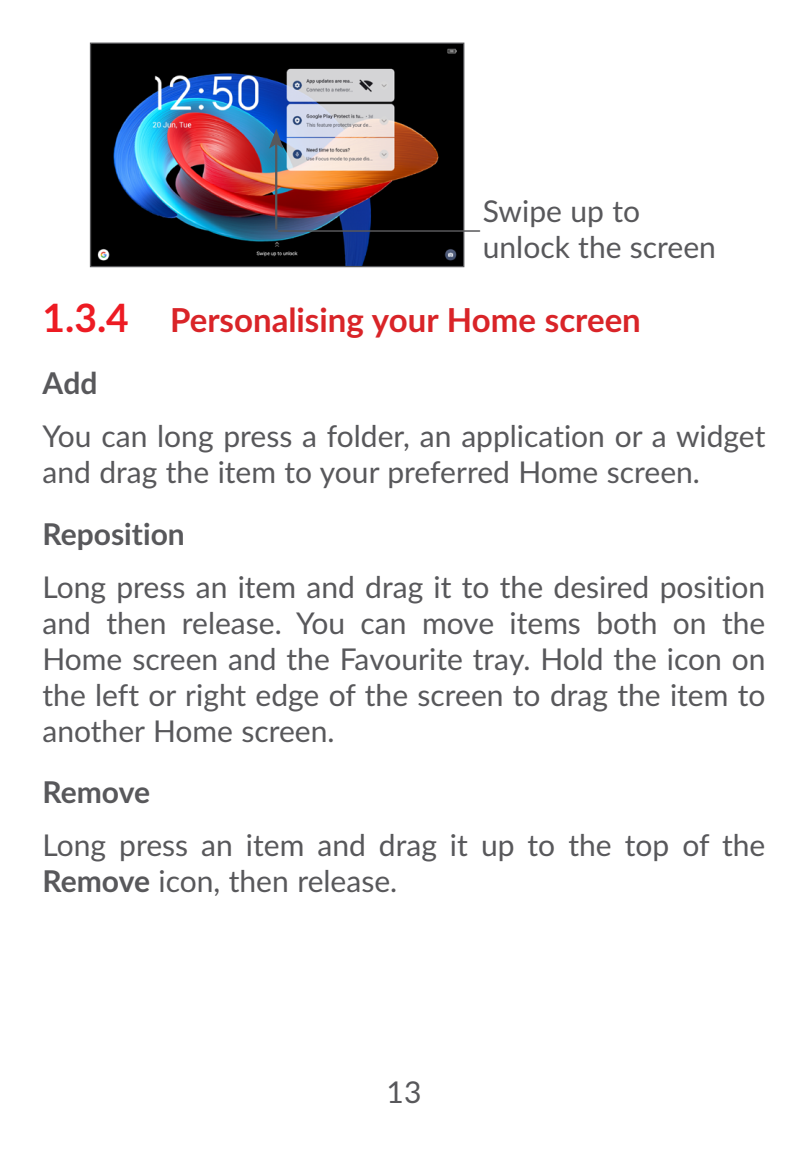
<style>
.page{position:relative;width:808px;height:1149px;background:#fff}
.page>*{position:absolute;margin:0;border:0;box-sizing:border-box;transform-origin:0 0}
.t1{font:700 33px "Lato";color:#d92428}
.t2{font:30px/36px "Lato";color:#58585b}
.t3{font:700 30px "Lato";color:#58585b}
.s1{font-size:39px;color:#ed1b23}
.s2{font-weight:700}
</style>
<div class="page">
<img style="left:92px;top:45px;width:370px;height:220px">
<div style="left:90px;top:43px;width:374px;height:224px;border:1px solid #58585b"></div>
<hr style="left:279px;top:230px;width:201px;height:2px;background:#58585b">
<hr style="left:275px;top:144px;width:2px;height:84px;background:#58585b">
<svg style="left:269px;top:129px;width:14px;height:20px"></svg>
<p class="t2" style="left:483px;top:192px;width:235px">Swipe up to unlock the screen</p>
<p class="t1" style="left:43px;top:296px;width:600px"><span class="s1">1.3.4</span> Personalising your Home screen</p>
<p class="t3" style="left:43px;top:361px;width:56px">Add</p>
<p class="t2" style="left:43px;top:416px;width:724px">You can long press a folder, an application or a widget and drag the item to your preferred Home screen.</p>
<p class="t3" style="left:43px;top:511px;width:144px">Reposition</p>
<p class="t2" style="left:43px;top:567px;width:724px;text-align:justify">Long press an item and drag it to the desired position and then release. You can move items both on the Home screen and the Favourite tray. Hold the icon on the left or right edge of the screen to drag the item to another Home screen.</p>
<p class="t3" style="left:43px;top:770px;width:109px">Remove</p>
<p class="t2" style="left:43px;top:826px;width:724px">Long press an item and drag it up to the top of the<br><span class="s2">Remove</span> icon, then release.</p>
<p class="t2" style="left:387px;top:1072px;width:36px">13</p>
</div>
